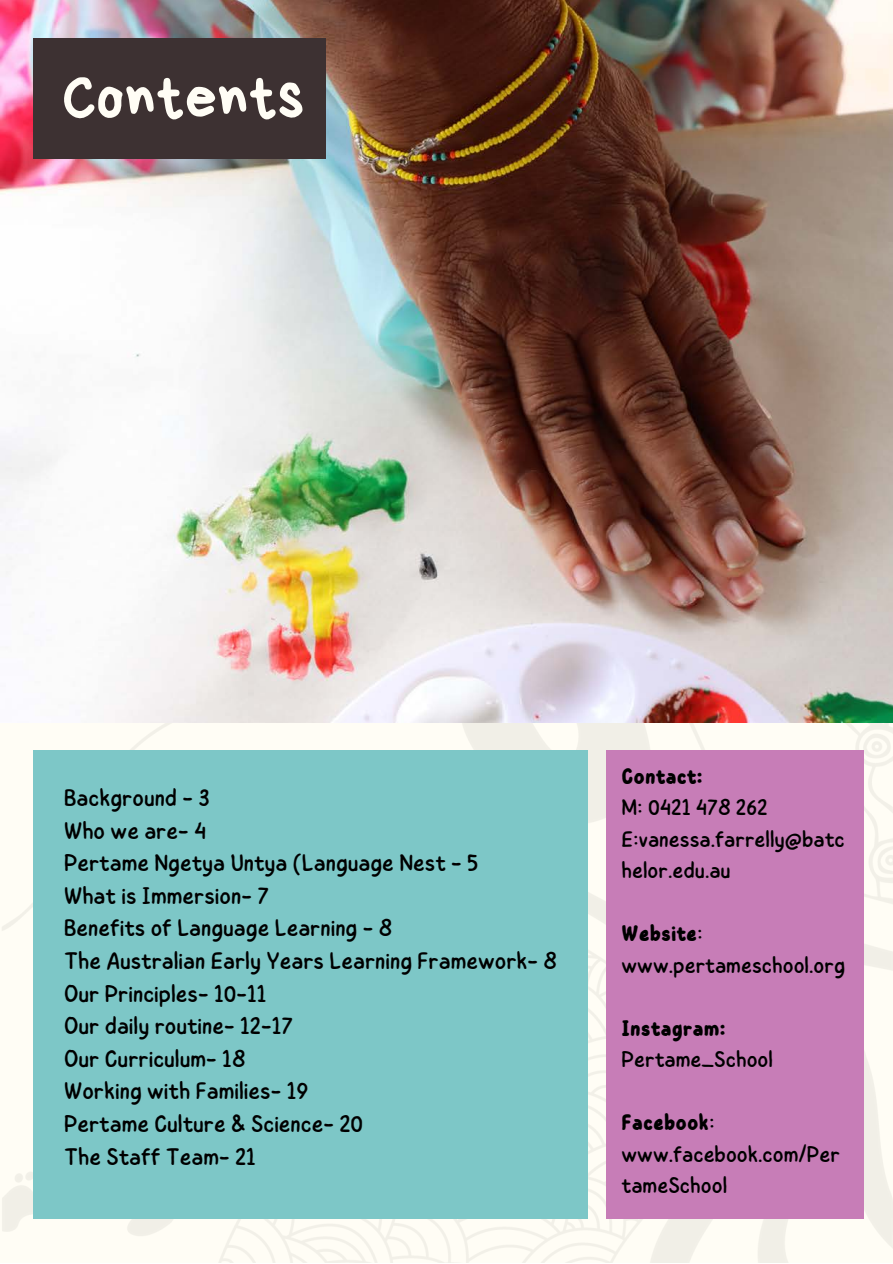
<style>
.page{position:relative;width:893px;height:1264px;background:#fff}
.page>*{position:absolute;margin:0;border:0;box-sizing:border-box;transform-origin:0 0}
.t1{font:63.3px "Bryndan Write";color:#fffdf5}
.t2{font:24px "Childos Arabic";color:#000}
.t3{font:22.5px/31.5px "Childos Arabic";color:#000}
.t4{font:700 22.5px "Childos Arabic";color:#000}
.s1{font-weight:400}
</style>
<div class="page">
<img style="left:1px;top:722px;width:891px;height:540px">
<img style="left:0;top:0;width:892px;height:722px">
<div style="left:34px;top:38px;width:292px;height:121px;background:#3d3132"></div>
<div style="left:34px;top:750px;width:554px;height:468px;background:#7dc7c7"></div>
<div style="left:606px;top:750px;width:257px;height:468px;background:#c77db7"></div>
<p class="t1" style="left:62px;top:65px;width:244px">Contents</p>
<p class="t2" style="left:64px;top:780px;width:147px">Background - 3</p>
<p class="t2" style="left:64px;top:813px;width:144px">Who we are- 4</p>
<p class="t2" style="left:64px;top:846px;width:416px">Pertame Ngetya Untya (Language Nest - 5</p>
<p class="t2" style="left:64px;top:878px;width:206px">What is Immersion- 7</p>
<p class="t2" style="left:64px;top:911px;width:330px">Benefits of Language Learning - 8</p>
<p class="t2" style="left:64px;top:943px;width:494px">The Australian Early Years Learning Framework- 8</p>
<p class="t2" style="left:64px;top:976px;width:204px">Our Principles- 10-11</p>
<p class="t2" style="left:64px;top:1009px;width:230px">Our daily routine- 12-17</p>
<p class="t2" style="left:64px;top:1041px;width:183px">Our Curriculum- 18</p>
<p class="t2" style="left:64px;top:1074px;width:246px">Working with Families- 19</p>
<p class="t2" style="left:64px;top:1106px;width:300px">Pertame Culture &amp; Science- 20</p>
<p class="t2" style="left:64px;top:1139px;width:193px">The Staff Team- 21</p>
<p class="t4" style="left:621px;top:760px;width:82px">Contact:</p>
<p class="t3" style="left:621px;top:792px;width:147px">M: 0421 478 262</p>
<p class="t3" style="left:621px;top:823px;width:225px">E:vanessa.farrelly@batc</p>
<p class="t3" style="left:621px;top:855px;width:111px">helor.edu.au</p>
<p class="t4" style="left:621px;top:917px;width:83px">Website<span class="s1">:</span></p>
<p class="t3" style="left:621px;top:949px;width:225px">www.pertameschool.org</p>
<p class="t4" style="left:621px;top:1011px;width:105px">Instagram:</p>
<p class="t3" style="left:621px;top:1044px;width:153px">Pertame_School</p>
<p class="t4" style="left:621px;top:1106px;width:95px">Facebook<span class="s1">:</span></p>
<p class="t3" style="left:621px;top:1138px;width:220px">www.facebook.com/Per tameSchool</p>
</div>
